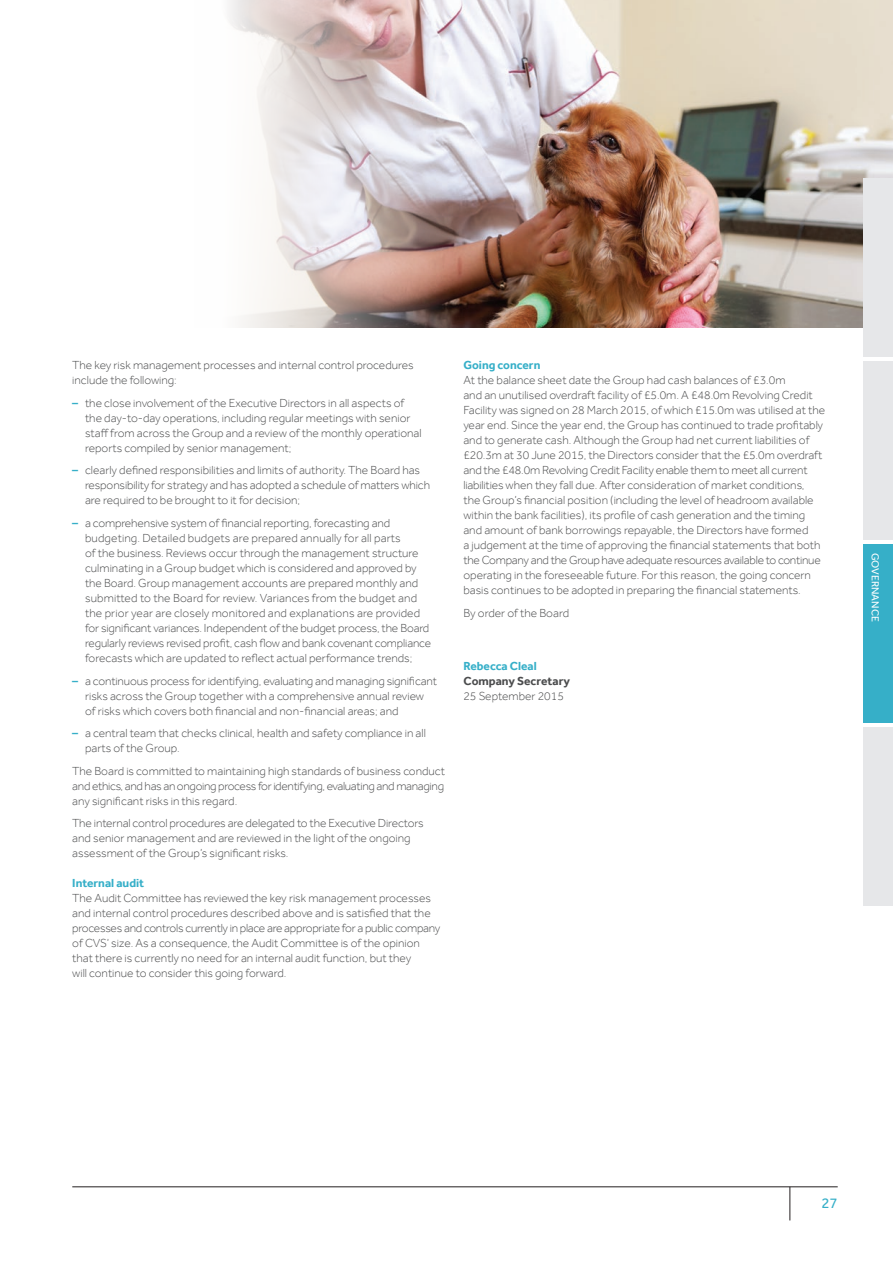
<style>
.page{position:relative;width:893px;height:1263px;background:#fff}
.page>*{position:absolute;margin:0;border:0;box-sizing:border-box;transform-origin:0 0}
.t1{font:15px "Effra";color:#36afc8}
.t2{font:300 12px/15px "Effra";color:#4b4c4d}
.t3{font:700 12px "Effra";color:#36afc8}
.t4{font:700 12px "Effra";color:#4b4c4d}
.t5{font:10.5px "Effra";color:#fff}
.s1{font-weight:500;color:#36afc8}
</style>
<div class="page">
<img style="left:229px;top:0;width:664px;height:327px">
<div style="left:863px;top:179px;width:30px;height:178px;background:#e6e7e9"></div>
<div style="left:863px;top:361px;width:30px;height:179px;background:#e6e7e9"></div>
<div style="left:863px;top:544px;width:30px;height:179px;background:#36afc8"></div>
<div style="left:863px;top:727px;width:30px;height:179px;background:#e6e7e9"></div>
<hr style="left:72px;top:1186px;width:766px;height:1px;background:#231f20">
<hr style="left:789px;top:1187px;width:1px;height:33px;background:#231f20">
<p class="t2" style="left:72px;top:358px;width:343px">The key risk management processes and internal control procedures include the following:</p>
<p class="t2" style="left:85px;top:395px;width:338px;text-indent:-13px"><span class="s1">–</span> the close involvement of the Executive Directors in all aspects of the day-to-day operations, including regular meetings with senior staff from across the Group and a review of the monthly operational reports compiled by senior management;</p>
<p class="t2" style="left:85px;top:463px;width:347px;text-indent:-13px"><span class="s1">–</span> clearly defined responsibilities and limits of authority. The Board has responsibility for strategy and has adopted a schedule of matters which are required to be brought to it for decision;</p>
<p class="t2" style="left:85px;top:515px;width:348px;text-indent:-13px"><span class="s1">–</span> a comprehensive system of financial reporting, forecasting and budgeting. Detailed budgets are prepared annually for all parts<br>of the business. Reviews occur through the management structure culminating in a Group budget which is considered and approved by the Board. Group management accounts are prepared monthly and submitted to the Board for review. Variances from the budget and the prior year are closely monitored and explanations are provided for significant variances. Independent of the budget process, the Board regularly reviews revised profit, cash flow and bank covenant compliance forecasts which are updated to reflect actual performance trends;</p>
<p class="t2" style="left:85px;top:673px;width:354px;text-indent:-13px"><span class="s1">–</span> a continuous process for identifying, evaluating and managing significant risks across the Group together with a comprehensive annual review of risks which covers both financial and non-financial areas; and</p>
<p class="t2" style="left:85px;top:725px;width:342px;text-indent:-13px"><span class="s1">–</span> a central team that checks clinical, health and safety compliance in all parts of the Group.</p>
<p class="t2" style="left:72px;top:763px;width:374px;text-align:justify">The Board is committed to maintaining high standards of business conduct and ethics, and has an ongoing process for identifying, evaluating and managing any significant risks in this regard.</p>
<p class="t2" style="left:72px;top:815px;width:353px">The internal control procedures are delegated to the Executive Directors and senior management and are reviewed in the light of the ongoing assessment of the Group’s significant risks.</p>
<p class="t3" style="left:72px;top:876px;width:73px">Internal audit</p>
<p class="t2" style="left:72px;top:890px;width:370px">The Audit Committee has reviewed the key risk management processes and internal control procedures described above and is satisfied that the processes and controls currently in place are appropriate for a public company of CVS’ size. As a consequence, the Audit Committee is of the opinion that there is currently no need for an internal audit function, but they<br>will continue to consider this going forward.</p>
<p class="t3" style="left:463px;top:358px;width:79px">Going concern</p>
<p class="t2" style="left:463px;top:373px;width:363px">At the balance sheet date the Group had cash balances of £3.0m<br>and an unutilised overdraft facility of £5.0m. A £48.0m Revolving Credit Facility was signed on 28 March 2015, of which £15.0m was utilised at the year end. Since the year end, the Group has continued to trade profitably and to generate cash. Although the Group had net current liabilities of £20.3m at 30 June 2015, the Directors consider that the £5.0m overdraft and the £48.0m Revolving Credit Facility enable them to meet all current liabilities when they fall due. After consideration of market conditions,<br>the Group’s financial position (including the level of headroom available within the bank facilities), its profile of cash generation and the timing and amount of bank borrowings repayable, the Directors have formed<br>a judgement at the time of approving the financial statements that both the Company and the Group have adequate resources available to continue operating in the foreseeable future. For this reason, the going concern basis continues to be adopted in preparing the financial statements.</p>
<p class="t2" style="left:463px;top:605px;width:107px">By order of the Board</p>
<p class="t3" style="left:463px;top:658px;width:75px">Rebecca Cleal</p>
<p class="t4" style="left:463px;top:673px;width:108px">Company Secretary</p>
<p class="t2" style="left:463px;top:688px;width:102px">25 September 2015</p>
<p class="t5" style="left:881px;top:553px;width:70px;rotate:90deg">GOVERNANCE</p>
<p class="t1" style="left:821px;top:1195px;width:18px">27</p>
</div>
